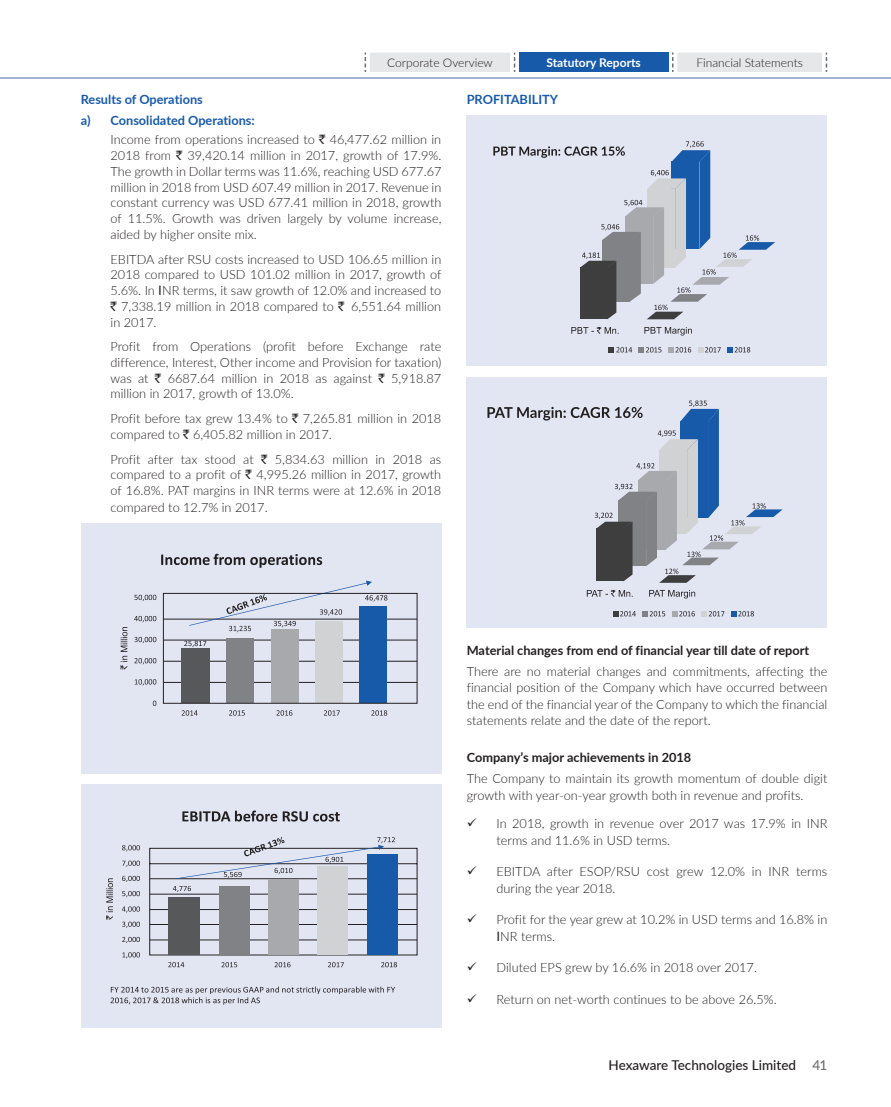
<style>
.page{position:relative;width:891px;height:1107px;background:#fff}
.page>*{position:absolute;margin:0;border:0;box-sizing:border-box;transform-origin:0 0}
.t1{font:500 13.5px "Lato";color:#231f20}
.t2{font:300 12.75px/15.8px "Lato";color:#231f20;text-align:justify}
.t3{font:700 12.75px "Lato";color:#231f20}
.t4{font:700 12.75px/21px "Lato";color:#185aaa}
.t5{font:300 12px "Lato";color:#231f20}
.t6{font:700 12px "Lato";color:#fff}
.s1{font-family:"Rupee Foradian";font-weight:400}
.s2{color:#6c6d70}
</style>
<div class="page">
<hr style="left:0;top:77px;width:891px;height:2px;background:#8798cd">
<svg style="left:365px;top:53px;width:462px;height:19px;background:#a3b9d4"></svg>
<div style="left:81px;top:523px;width:360px;height:251px;background:#e2e6f3"></div>
<hr style="left:163px;top:682px;width:254px;height:1px;background:#231f20">
<hr style="left:163px;top:661px;width:254px;height:1px;background:#231f20">
<hr style="left:163px;top:640px;width:254px;height:1px;background:#231f20">
<hr style="left:163px;top:619px;width:254px;height:1px;background:#231f20">
<div style="left:182px;top:649px;width:28px;height:54px;background:#57585a"></div>
<div style="left:226px;top:638px;width:28px;height:65px;background:#808285"></div>
<div style="left:271px;top:629px;width:27px;height:74px;background:#a8a9ad"></div>
<div style="left:315px;top:621px;width:28px;height:82px;background:#d1d2d4"></div>
<div style="left:359px;top:607px;width:28px;height:96px;background:#185aaa"></div>
<svg style="left:135px;top:679px;width:21px;height:7px"></svg>
<svg style="left:153px;top:701px;width:3px;height:5px"></svg>
<svg style="left:134px;top:658px;width:22px;height:6px"></svg>
<svg style="left:134px;top:637px;width:22px;height:6px"></svg>
<svg style="left:134px;top:616px;width:22px;height:6px"></svg>
<svg style="left:134px;top:595px;width:22px;height:6px"></svg>
<svg style="left:182px;top:710px;width:205px;height:6px"></svg>
<svg style="left:161px;top:554px;width:161px;height:14px"></svg>
<svg style="left:189px;top:581px;width:198px;height:51px"></svg>
<div style="left:163px;top:593px;width:255px;height:111px;border:1px solid #231f20"></div>
<svg style="left:184px;top:641px;width:22px;height:6px"></svg>
<svg style="left:121px;top:627px;width:6px;height:43px"></svg>
<div style="left:81px;top:785px;width:360px;height:243px;background:#e2e6f3"></div>
<svg style="left:122px;top:952px;width:18px;height:6px"></svg>
<svg style="left:122px;top:937px;width:18px;height:6px"></svg>
<svg style="left:122px;top:922px;width:18px;height:6px"></svg>
<svg style="left:122px;top:906px;width:18px;height:7px"></svg>
<svg style="left:122px;top:891px;width:18px;height:6px"></svg>
<svg style="left:122px;top:876px;width:18px;height:6px"></svg>
<svg style="left:122px;top:861px;width:18px;height:6px"></svg>
<svg style="left:122px;top:845px;width:18px;height:6px"></svg>
<svg style="left:168px;top:962px;width:229px;height:5px"></svg>
<svg style="left:182px;top:811px;width:158px;height:11px"></svg>
<svg style="left:111px;top:987px;width:284px;height:18px"></svg>
<svg style="left:149px;top:837px;width:269px;height:119px"></svg>
<svg style="left:106px;top:878px;width:7px;height:42px"></svg>
<div style="left:467px;top:115px;width:360px;height:250px;background:#e2e6f3"></div>
<svg style="left:609px;top:347px;width:23px;height:5px"></svg>
<svg style="left:639px;top:347px;width:23px;height:5px"></svg>
<svg style="left:669px;top:347px;width:22px;height:5px"></svg>
<svg style="left:698px;top:347px;width:23px;height:5px"></svg>
<svg style="left:728px;top:347px;width:22px;height:5px"></svg>
<svg style="left:493px;top:141px;width:282px;height:178px"></svg>
<svg style="left:571px;top:327px;width:48px;height:7px"></svg>
<svg style="left:644px;top:327px;width:48px;height:9px"></svg>
<div style="left:467px;top:377px;width:360px;height:250px;background:#e2e6f3"></div>
<svg style="left:614px;top:611px;width:22px;height:5px"></svg>
<svg style="left:643px;top:611px;width:22px;height:5px"></svg>
<svg style="left:672px;top:611px;width:23px;height:5px"></svg>
<svg style="left:702px;top:611px;width:22px;height:5px"></svg>
<svg style="left:731px;top:611px;width:23px;height:5px"></svg>
<svg style="left:487px;top:401px;width:296px;height:182px"></svg>
<svg style="left:587px;top:590px;width:46px;height:7px"></svg>
<svg style="left:649px;top:590px;width:46px;height:9px"></svg>
<p class="t5" style="left:387px;top:54px;width:107px">Corporate Overview</p>
<p class="t6" style="left:546px;top:54px;width:96px">Statutory Reports</p>
<p class="t5" style="left:696px;top:54px;width:108px">Financial Statements</p>
<p class="t4" style="left:81px;top:88px;width:176px">Results of Operations<br>a) Consolidated Operations:</p>
<p class="t2" style="left:111px;top:131px;width:332px">Income from operations increased to <span class="s1">`</span> 46,477.62 million in 2018 from <span class="s1">`</span> 39,420.14 million in 2017, growth of 17.9%.<br>The growth in Dollar terms was 11.6%, reaching USD 677.67 million in 2018 from USD 607.49 million in 2017. Revenue in constant currency was USD 677.41 million in 2018, growth of 11.5%. Growth was driven largely by volume increase, aided by higher onsite mix.</p>
<p class="t2" style="left:111px;top:251px;width:333px">EBITDA after RSU costs increased to USD 106.65 million in 2018 compared to USD 101.02 million in 2017, growth of 5.6%. In <span class="s1">I</span>NR terms, it saw growth of 12.0% and increased to <span class="s1">`</span> 7,338.19 million in 2018 compared to <span class="s1">`</span> 6,551.64 million in 2017.</p>
<p class="t2" style="left:111px;top:338px;width:332px">Profit from Operations (profit before Exchange rate difference, Interest, Other income and Provision for taxation) was at <span class="s1">`</span> 6687.64 million in 2018 as against <span class="s1">`</span> 5,918.87 million in 2017, growth of 13.0%.</p>
<p class="t2" style="left:111px;top:410px;width:332px">Profit before tax grew 13.4% to <span class="s1">`</span> 7,265.81 million in 2018 compared to <span class="s1">`</span> 6,405.82 million in 2017.</p>
<p class="t2" style="left:111px;top:451px;width:332px">Profit after tax stood at <span class="s1">`</span> 5,834.63 million in 2018 as compared to a profit of <span class="s1">`</span> 4,995.26 million in 2017, growth of 16.8%. PAT margins in INR terms were at 12.6% in 2018 compared to 12.7% in 2017.</p>
<p class="t4" style="left:467px;top:88px;width:93px">PROFITABILITY</p>
<p class="t3" style="left:467px;top:641px;width:344px">Material changes from end of financial year till date of report</p>
<p class="t2" style="left:467px;top:662px;width:362px;line-height:16.5px">There are no material changes and commitments, affecting the financial position of the Company which have occurred between the end of the financial year of the Company to which the financial statements relate and the date of the report.</p>
<p class="t3" style="left:467px;top:748px;width:226px">Company’s major achievements in 2018</p>
<p class="t2" style="left:467px;top:770px;width:362px;line-height:16.5px">The Company to maintain its growth momentum of double digit growth with year-on-year growth both in revenue and profits.</p>
<p class="t2" style="left:497px;top:815px;width:332px;line-height:16.5px">In 2018, growth in revenue over 2017 was 17.9% in INR terms and 11.6% in USD terms.</p>
<p class="t2" style="left:497px;top:863px;width:332px;line-height:16.5px">EBITDA after ESOP/RSU cost grew 12.0% in INR terms during the year 2018.</p>
<p class="t2" style="left:497px;top:911px;width:332px;line-height:16.5px">Profit for the year grew at 10.2% in USD terms and 16.8% in<br><span class="s1">I</span>NR terms.</p>
<p class="t2" style="left:497px;top:959px;width:262px">Diluted EPS grew by 16.6% in 2018 over 2017.</p>
<p class="t2" style="left:497px;top:991px;width:282px">Return on net-worth continues to be above 26.5%.</p>
<p class="t1" style="left:609px;top:1056px;width:220px">Hexaware Technologies Limited <span class="s2">41</span></p>
</div>
